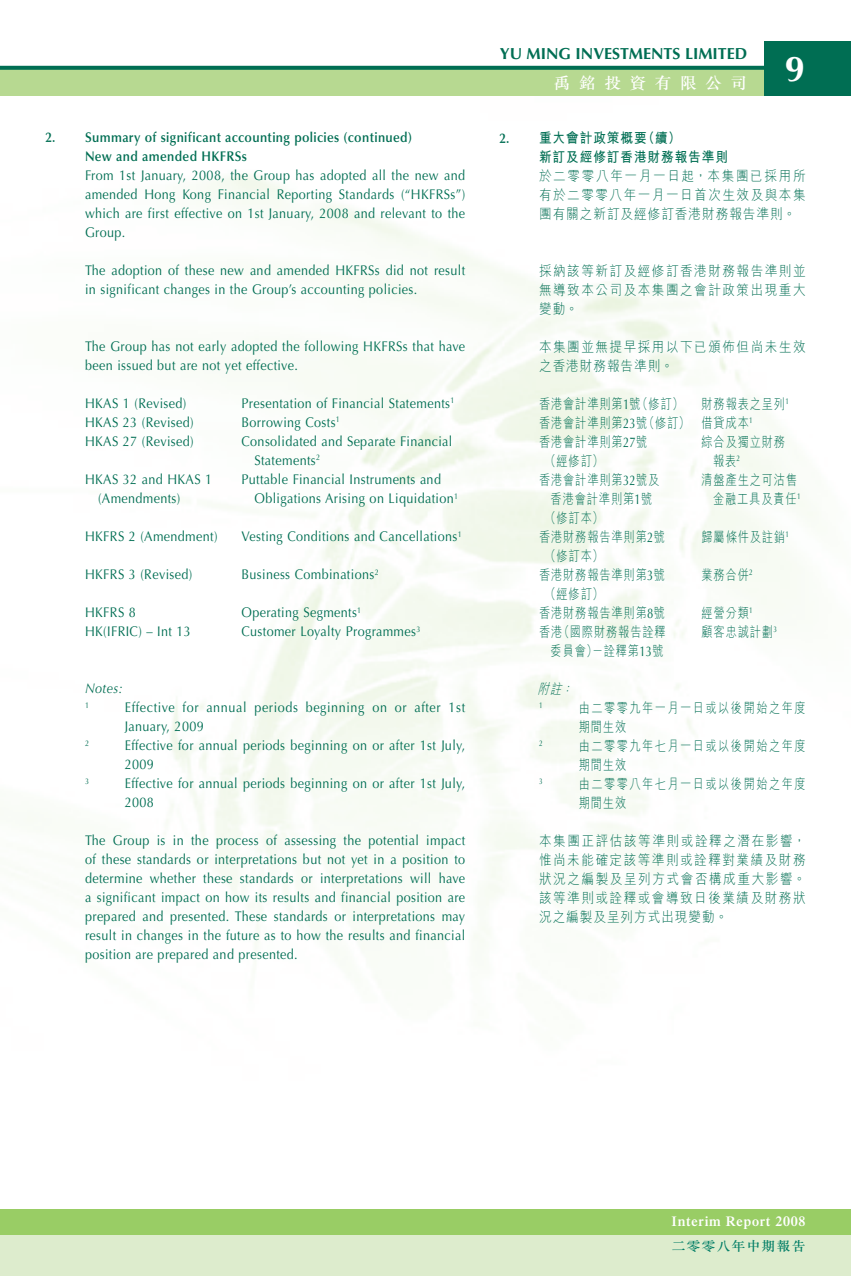
<style>
.page{position:relative;width:851px;height:1276px;background:#fff}
.page>*{position:absolute;margin:0;border:0;box-sizing:border-box;transform-origin:0 0}
.t1{font:700 36px "Optima LT Std";color:#fff}
.t2{font:700 16px "Optima LT Std";color:#006e53}
.t3{font:16px "M Sung HK Medium B5 pc H";letter-spacing:.5em;color:#fff;scale:1.05 1}
.t4{font:14px/19px "Optima LT Std";letter-spacing:.03em;color:#006e53;scale:.9 1}
.t5{font:14px/19px "M Hei HK Light B5 pc H";letter-spacing:.08em;color:#006e53;scale:.8 1}
.t6{font:14px/19px "M Hei HK Light B5 pc H";letter-spacing:.08em;color:#006e53;text-align:justify;scale:.9 1}
.t7{font:600 14px/19px "Optima LT Std";letter-spacing:.025em;color:#006e53;scale:.9 1}
.t8{font:14px/19px "M Hei HK Light B5 pc H";letter-spacing:.13em;color:#006e53;scale:.8 1}
.t9{font:14px/19px "Optima LT Std";letter-spacing:.05em;color:#006e53;scale:.9 1}
.t10{font:14px/19px "M Hei HK Light B5 pc H";letter-spacing:.12em;color:#006e53;scale:.9 1}
.t11{font:14px/19px "M Hei HK Bold B5 pc H";letter-spacing:.075em;color:#006e53;scale:.9 1}
.t12{font:600 14px "Times LT Std";letter-spacing:.05em;color:#fff}
.t13{font:italic 14px "Optima LT Std";letter-spacing:.03em;color:#006e53;scale:.9 1}
.t14{font:italic 14px "M Hei HK Light B5 pc H";color:#006e53;scale:.8 1}
.t15{font:13px "M Sung HK Medium B5 pc H";letter-spacing:.1em;color:#007d65;scale:1.05 1}
.t16{font:8.2px "Optima LT Std";color:#006e53;scale:.9 1}
.t17{font:8.2px "Optima LT Std";color:#006e53;scale:.8 1}
.s1{font-family:"Optima LT Std";font-weight:600}
.s2{font-family:"Optima LT Std"}
</style>
<div class="page">
<div style="left:0;top:67px;width:850px;height:29px;background:#b7d991"></div>
<div style="left:764px;top:42px;width:86px;height:54px;background:#006e53"></div>
<div style="left:0;top:1228px;width:850px;height:48px;background:#ddeccd"></div>
<div style="left:0;top:1209px;width:850px;height:26px;background:#99cd65"></div>
<svg style="left:0;top:66px;width:764px;height:4px;background:#097356"></svg>
<p class="t7" style="left:85px;top:131px;width:365px;text-indent:-40px">2. Summary of significant accounting policies (continued)<br>New and amended HKFRSs</p>
<p class="t4" style="left:85px;top:169px;width:424px;text-align:justify">From 1st January, 2008, the Group has adopted all the new and amended Hong Kong Financial Reporting Standards (“HKFRSs”) which are first effective on 1st January, 2008 and relevant to the Group.</p>
<p class="t4" style="left:85px;top:264px;width:424px">The adoption of these new and amended HKFRSs did not result in significant changes in the Group’s accounting policies.</p>
<p class="t4" style="left:85px;top:340px;width:424px">The Group has not early adopted the following HKFRSs that have been issued but are not yet effective.</p>
<p class="t4" style="left:85px;top:397px;width:114px">HKAS 1 (Revised)</p>
<p class="t4" style="left:241px;top:397px;width:238px">Presentation of Financial Statements<sup>1</sup></p>
<p class="t4" style="left:85px;top:416px;width:122px">HKAS 23 (Revised)</p>
<p class="t4" style="left:241px;top:416px;width:111px">Borrowing Costs<sup>1</sup></p>
<p class="t4" style="left:85px;top:435px;width:122px">HKAS 27 (Revised)</p>
<p class="t4" style="left:254px;top:435px;width:221px;text-indent:-13px">Consolidated and Separate Financial<br>Statements<sup>2</sup></p>
<p class="t4" style="left:85px;top:473px;width:143px">HKAS 32 and HKAS 1</p>
<p class="t4" style="left:241px;top:473px;width:223px">Puttable Financial Instruments and</p>
<p class="t4" style="left:98px;top:492px;width:93px">(Amendments)</p>
<p class="t4" style="left:254px;top:492px;width:228px">Obligations Arising on Liquidation<sup>1</sup></p>
<p class="t4" style="left:85px;top:530px;width:149px">HKFRS 2 (Amendment)</p>
<p class="t4" style="left:241px;top:530px;width:246px">Vesting Conditions and Cancellations<sup>1</sup></p>
<p class="t4" style="left:85px;top:568px;width:121px">HKFRS 3 (Revised)</p>
<p class="t4" style="left:241px;top:568px;width:154px">Business Combinations<sup>2</sup></p>
<p class="t4" style="left:85px;top:606px;width:58px">HKFRS 8</p>
<p class="t4" style="left:241px;top:606px;width:135px">Operating Segments<sup>1</sup></p>
<p class="t4" style="left:85px;top:625px;width:119px">HK(IFRIC) – Int 13</p>
<p class="t4" style="left:241px;top:625px;width:200px">Customer Loyalty Programmes<sup>3</sup></p>
<p class="t13" style="left:85px;top:683px;width:43px">Notes:</p>
<p class="t16" style="left:85px;top:702px;width:6px">1</p>
<p class="t9" style="left:125px;top:701px;width:379px">Effective for annual periods beginning on or after 1st<br>January, 2009</p>
<p class="t16" style="left:85px;top:740px;width:6px">2</p>
<p class="t4" style="left:125px;top:739px;width:379px">Effective for annual periods beginning on or after 1st July,<br>2009</p>
<p class="t16" style="left:85px;top:778px;width:6px">3</p>
<p class="t4" style="left:125px;top:777px;width:379px">Effective for annual periods beginning on or after 1st July,<br>2008</p>
<p class="t4" style="left:85px;top:834px;width:424px;text-align:justify">The Group is in the process of assessing the potential impact of these standards or interpretations but not yet in a position to determine whether these standards or interpretations will have a significant impact on how its results and financial position are prepared and presented. These standards or interpretations may result in changes in the future as to how the results and financial position are prepared and presented.</p>
<p class="t2" style="left:500px;top:47px;width:249px">YU MING INVESTMENTS LIMITED</p>
<p class="t3" style="left:554px;top:77px;width:186px">禹銘投資有限公司</p>
<h1 class="t1" style="left:785px;top:56px;width:22px">9</h1>
<p class="t11" style="left:539px;top:130px;width:211px;text-indent:-40px"><span class="s1">2.</span> 重大會計政策概要（續）<br>新訂及經修訂香港財務報告準則</p>
<p class="t6" style="left:539px;top:168px;width:297px">於二零零八年一月一日起，本集團已採用所有於二零零八年一月一日首次生效及與本集團有關之新訂及經修訂香港財務報告準則。</p>
<p class="t6" style="left:539px;top:263px;width:297px">採納該等新訂及經修訂香港財務報告準則並無導致本公司及本集團之會計政策出現重大變動。</p>
<p class="t10" style="left:539px;top:339px;width:297px">本集團並無提早採用以下已頒佈但尚未生效之香港財務報告準則。</p>
<p class="t5" style="left:539px;top:396px;width:182px">香港會計準則第<span class="s2">1</span>號（修訂）</p>
<p class="t5" style="left:539px;top:396px;width:314px;text-indent:162px">財務報表之呈列<sup>1</sup>香港會計準則第<span class="s2">23</span>號（修訂） 借貸成本<sup>1<br></sup>香港會計準則第<span class="s2">27</span>號</p>
<p class="t5" style="left:701px;top:434px;width:106px">綜合及獨立財務</p>
<p class="t5" style="left:545px;top:453px;width:74px">（經修訂）</p>
<p class="t5" style="left:713px;top:453px;width:36px">報表<sup>2</sup></p>
<p class="t5" style="left:539px;top:472px;width:152px">香港會計準則第<span class="s2">32</span>號及</p>
<p class="t5" style="left:701px;top:472px;width:121px">清盤產生之可沽售</p>
<p class="t5" style="left:550px;top:491px;width:129px">香港會計準則第<span class="s2">1</span>號</p>
<p class="t5" style="left:713px;top:491px;width:111px">金融工具及責任<sup>1</sup></p>
<p class="t5" style="left:539px;top:510px;width:159px;text-indent:6px">（修訂本）<br>香港財務報告準則第<span class="s2">2</span>號</p>
<p class="t5" style="left:701px;top:529px;width:111px">歸屬條件及註銷<sup>1</sup></p>
<p class="t5" style="left:539px;top:548px;width:159px;text-indent:6px">（修訂本）<br>香港財務報告準則第<span class="s2">3</span>號</p>
<p class="t5" style="left:539px;top:586px;width:159px;text-indent:6px">（經修訂）<br>香港財務報告準則第<span class="s2">8</span>號</p>
<p class="t5" style="left:701px;top:567px;width:66px">業務合併<sup>2</sup></p>
<p class="t5" style="left:701px;top:605px;width:66px">經營分類<sup>1</sup></p>
<p class="t5" style="left:539px;top:624px;width:160px">香港（國際財務報告詮釋</p>
<p class="t5" style="left:701px;top:624px;width:96px">顧客忠誠計劃<sup>3</sup></p>
<p class="t5" style="left:550px;top:643px;width:143px">委員會）－詮釋第<span class="s2">13</span>號</p>
<p class="t14" style="left:537px;top:683px;width:50px">附註：</p>
<p class="t17" style="left:539px;top:702px;width:6px">1</p>
<p class="t8" style="left:578px;top:700px;width:285px">由二零零九年一月一日或以後開始之年度期間生效</p>
<p class="t17" style="left:539px;top:740px;width:6px">2</p>
<p class="t8" style="left:578px;top:738px;width:285px">由二零零九年七月一日或以後開始之年度期間生效</p>
<p class="t17" style="left:539px;top:778px;width:6px">3</p>
<p class="t8" style="left:578px;top:776px;width:285px">由二零零八年七月一日或以後開始之年度期間生效</p>
<p class="t6" style="left:539px;top:833px;width:297px">本集團正評估該等準則或詮釋之潛在影響，惟尚未能確定該等準則或詮釋對業績及財務狀況之編製及呈列方式會否構成重大影響。該等準則或詮釋或會導致日後業績及財務狀況之編製及呈列方式出現變動。</p>
<p class="t12" style="left:671px;top:1216px;width:135px">Interim Report 2008</p>
<p class="t15" style="left:671px;top:1241px;width:129px">二零零八年中期報告</p>
</div>
